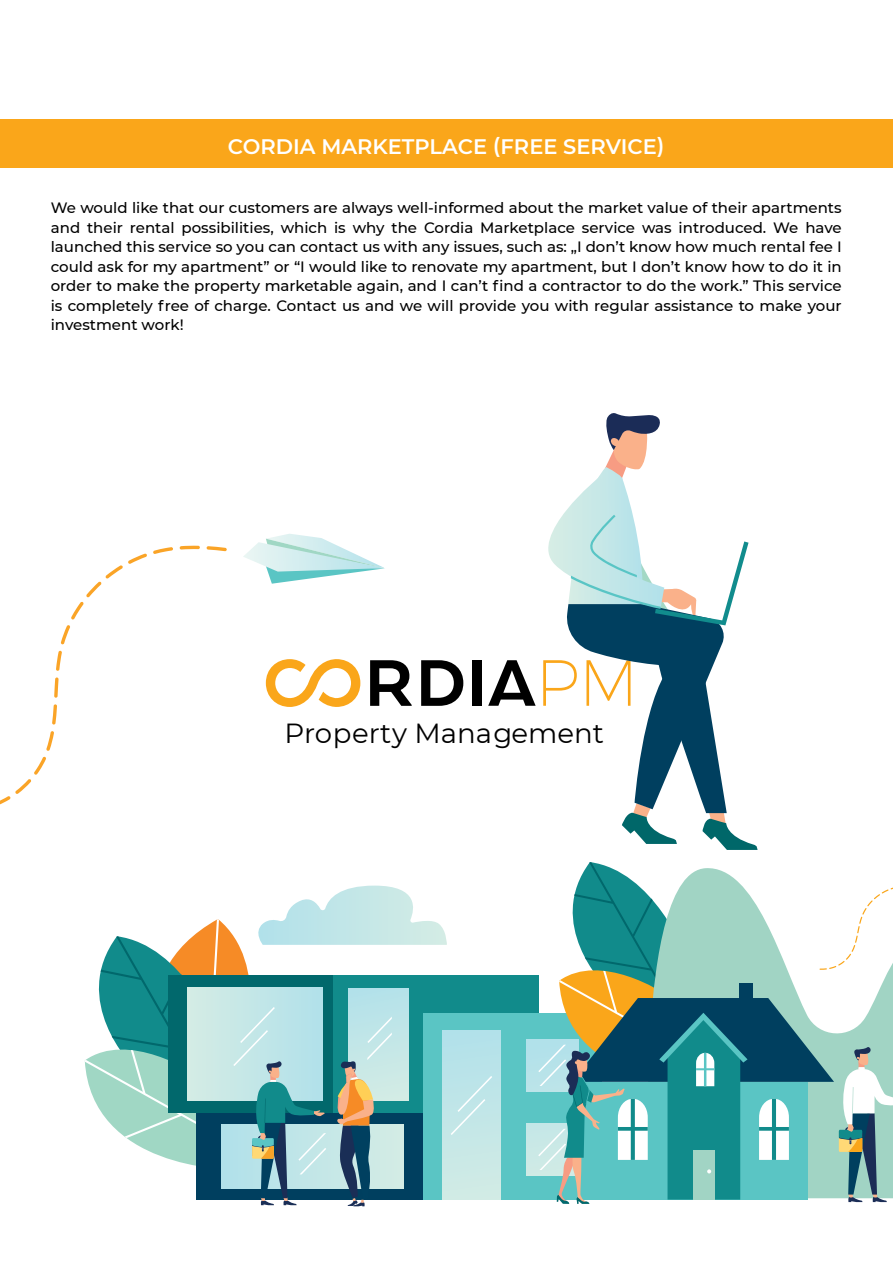
<style>
.page{position:relative;width:893px;height:1263px;background:#fff}
.page>*{position:absolute;margin:0;border:0;box-sizing:border-box;transform-origin:0 0}
.t1{font:200 65.1px "Montserrat";color:#faa61a}
.t2{font:27.6px "Montserrat";color:#000}
.t3{font:600 21px "Montserrat";color:#fff}
.t4{font:500 15px/19.5px "Montserrat";color:#000;text-align:justify}
</style>
<div class="page">
<svg style="left:370px;top:660px;width:42px;height:46px"></svg>
<svg style="left:421px;top:660px;width:42px;height:46px"></svg>
<div style="left:473px;top:660px;width:9px;height:46px;background:#000"></div>
<svg style="left:266px;top:659px;width:94px;height:48px"></svg>
<div style="left:0;top:120px;width:893px;height:48px;background:#faa61a"></div>
<div style="left:333px;top:975px;width:206px;height:138px;background:#118b8b"></div>
<div style="left:424px;top:1013px;width:178px;height:186px;background:#5ac5c4"></div>
<div style="left:442px;top:1030px;width:59px;height:169px;background:linear-gradient(to bottom,#b2e1ea,#d2ebe5)"></div>
<div style="left:526px;top:1039px;width:52px;height:52px;background:#b5e2e9"></div>
<div style="left:526px;top:1123px;width:52px;height:52px;background:#cae9e6"></div>
<svg style="left:84px;top:885px;width:408px;height:321px"></svg>
<svg style="left:538px;top:862px;width:355px;height:342px"></svg>
<svg style="left:488px;top:413px;width:270px;height:437px"></svg>
<svg style="left:243px;top:534px;width:142px;height:50px"></svg>
<svg style="left:207px;top:546px;width:20px;height:5px"></svg>
<svg style="left:180px;top:546px;width:20px;height:3px"></svg>
<svg style="left:0;top:731px;width:54px;height:74px"></svg>
<svg style="left:54px;top:677px;width:5px;height:21px"></svg>
<svg style="left:61px;top:553px;width:86px;height:91px"></svg>
<svg style="left:52px;top:704px;width:5px;height:21px"></svg>
<svg style="left:56px;top:651px;width:6px;height:20px"></svg>
<svg style="left:153px;top:547px;width:20px;height:7px"></svg>
<h3 class="t3" style="left:228px;top:131px;width:438px">CORDIA MARKETPLACE (FREE SERVICE)</h3>
<p class="t4" style="left:51px;top:198px;width:792px">We would like that our customers are always well-informed about the market value of their apartments and their rental possibilities, which is why the Cordia Marketplace service was introduced. We have launched this service so you can contact us with any issues, such as: „I don’t know how much rental fee I could ask for my apartment” or “I would like to renovate my apartment, but I don’t know how to do it in order to make the property marketable again, and I can’t find a contractor to do the work.” This service is completely free of charge. Contact us and we will provide you with regular assistance to make your investment work!</p>
<h1 class="t1" style="left:535px;top:643px;width:104px">PM</h1>
<h2 class="t2" style="left:284px;top:714px;width:321px">Property Management</h2>
</div>
